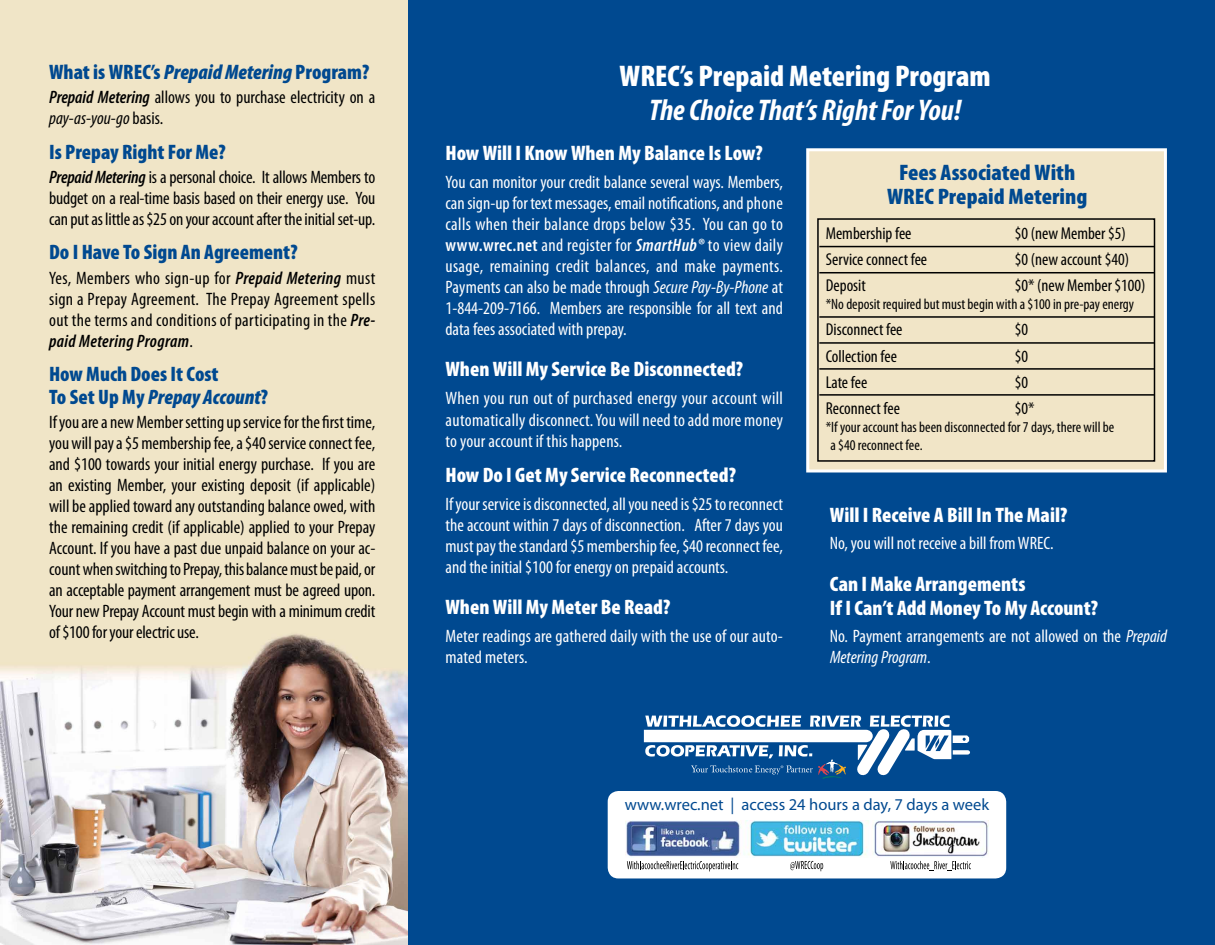
<style>
.page{position:relative;width:1215px;height:945px;background:#fff}
.page>*{position:absolute;margin:0;border:0;box-sizing:border-box;transform-origin:0 0}
.t1{font:900 condensed 30px "Myriad Pro";color:#fff}
.t2{font:italic 700 condensed 30px "Myriad Pro";color:#fff}
.t3{font:900 condensed 22.5px/24px "Myriad Pro";color:#004990;text-align:center;scale:1.04 1}
.t4{font:900 condensed 21px/24px "Myriad Pro";color:#fff}
.t5{font:900 condensed 21px/22.5px "Myriad Pro";color:#004990}
.t6{font:condensed 18px/21px "Myriad Pro";color:#000;text-align:justify}
.t7{font:condensed 18px/21px "Myriad Pro";color:#fff;text-align:justify}
.t8{font:condensed 17.25px "Myriad Pro";color:#000}
.t9{font:16.5px "Myriad Pro";color:#004990}
.t10{font:condensed 15px/18px "Myriad Pro";color:#000}
.s1{font-style:italic}
.s2{font-weight:600;font-style:italic}
.s3{font-weight:600}
</style>
<div class="page">
<img style="left:0;top:0;width:409px;height:945px">
<div style="left:409px;top:0;width:806px;height:945px;background:#004990"></div>
<div style="left:608px;top:791px;width:398px;height:87px;background:#fff;border-radius:11px"></div>
<div style="left:806px;top:148px;width:361px;height:324px;background:#f1e5c7;border:3px solid #fff"></div>
<div style="left:817px;top:218px;width:338px;height:244px;border:2px solid #000"></div>
<hr style="left:819px;top:246px;width:335px;height:1px;background:#000">
<hr style="left:819px;top:342px;width:335px;height:2px;background:#000">
<hr style="left:819px;top:316px;width:335px;height:2px;background:#000">
<hr style="left:819px;top:394px;width:335px;height:2px;background:#000">
<hr style="left:819px;top:272px;width:335px;height:1px;background:#000">
<hr style="left:819px;top:368px;width:335px;height:2px;background:#000">
<svg style="left:644px;top:715px;width:326px;height:64px"></svg>
<img style="left:626px;top:821px;width:362px;height:37px">
<svg style="left:627px;top:861px;width:111px;height:10px"></svg>
<svg style="left:890px;top:861px;width:81px;height:10px"></svg>
<svg style="left:790px;top:861px;width:33px;height:10px"></svg>
<p class="t5" style="left:49px;top:61px;width:322px">What is WREC’s <span class="s1">Prepaid Metering</span> Program?</p>
<p class="t6" style="left:49px;top:87px;width:328px"><span class="s2">Prepaid Metering</span> allows you to purchase electricity on a <span class="s1">pay-as-you-go</span> basis.</p>
<p class="t5" style="left:49px;top:141px;width:178px">Is Prepay Right For Me?</p>
<p class="t6" style="left:49px;top:166px;width:328px"><span class="s2">Prepaid Metering</span> is a personal choice. It allows Members to budget on a real-time basis based on their energy use. You can putaslittleas$25on youraccountafter theinitialset-up.</p>
<p class="t5" style="left:49px;top:242px;width:250px">Do I Have To Sign An Agreement?</p>
<p class="t6" style="left:49px;top:267px;width:328px">Yes, Members who sign-up for <span class="s2">Prepaid Metering</span> must sign a Prepay Agreement. The Prepay Agreement spells out the terms and conditions of participating in the <span class="s2">Pre&shy;paid Metering Program</span>.</p>
<p class="t5" style="left:49px;top:363px;width:221px">How Much Does It Cost<br>To Set Up My <span class="s1">Prepay Account</span>?</p>
<p class="t6" style="left:49px;top:411px;width:328px">Ifyouarea newMembersettingupservicefor the first time, youwillpaya$5membershipfee,a$40serviceconnect fee, and $100 towards your initial energy purchase. If you are an existing Member, your existing deposit (if applicable) will be applied toward any outstanding balance owed, with the remaining credit (if applicable) applied to your Prepay Account. If you have a past due unpaid balance on your ac&shy;countwhen switchingtoPrepay,thisbalancemustbepaid,or an acceptable payment arrangement must be agreed upon.<br>Your new Prepay Account must begin with a minimum credit of$100foryourelectricuse.</p>
<h1 class="t1" style="left:620px;top:59px;width:372px">WREC’s Prepaid Metering Program</h1>
<h1 class="t2" style="left:649px;top:91px;width:314px">The Choice That’s Right For You!</h1>
<p class="t4" style="left:446px;top:141px;width:319px">How Will I Know When My Balance Is Low?</p>
<p class="t7" style="left:445px;top:171px;width:339px">You can monitor your credit balance several ways. Members, can sign-upfor textmessages,email notifications,andphone calls when their balance drops below $35. You can go to <span class="s3">www.wrec.net</span> and register for <span class="s2">SmartHub®</span> to view daily usage, remaining credit balances, and make payments.<br>Payments can also be made through <span class="s1">Secure Pay-By-Phone</span> at 1-844-209-7166. Members are responsible for all text and data fees associated with prepay.</p>
<p class="t4" style="left:446px;top:357px;width:299px">When Will My Service Be Disconnected?</p>
<p class="t7" style="left:446px;top:387px;width:339px;line-height:21.6px">When you run out of purchased energy your account will automatically disconnect. You will need to add more money to your account if this happens.</p>
<p class="t4" style="left:446px;top:463px;width:292px">How Do I Get My Service Reconnected?</p>
<p class="t7" style="left:446px;top:493px;width:339px">Ifyourserviceisdisconnected,allyou needis$25toreconnect the account within 7 days of disconnection. After 7 days you mustpaythestandard$5membershipfee,$40reconnect fee, and the initial $100 for energy on prepaid accounts.</p>
<p class="t4" style="left:446px;top:595px;width:226px">When Will My Meter Be Read?</p>
<p class="t7" style="left:446px;top:625px;width:339px">Meter readings are gathered daily with the use of our auto&shy;mated meters.</p>
<p class="t3" style="left:887px;top:161px;width:194px">Fees Associated With<br>WREC Prepaid Metering</p>
<p class="t8" style="left:826px;top:223px;width:87px">Membership fee</p>
<p class="t8" style="left:1015px;top:223px;width:113px">$0 (new Member $5)</p>
<p class="t8" style="left:826px;top:249px;width:103px">Service connect fee</p>
<p class="t8" style="left:1015px;top:249px;width:116px">$0 (new account $40)</p>
<p class="t8" style="left:826px;top:275px;width:42px">Deposit</p>
<p class="t8" style="left:1015px;top:275px;width:132px">$0* (new Member $100)</p>
<p class="t10" style="left:826px;top:295px;width:310px">*No deposit required but must begin with a $100 in pre-pay energy</p>
<p class="t8" style="left:826px;top:319px;width:78px">Disconnect fee</p>
<p class="t8" style="left:1015px;top:319px;width:15px">$0</p>
<p class="t8" style="left:826px;top:346px;width:73px">Collection fee</p>
<p class="t8" style="left:1015px;top:346px;width:15px">$0</p>
<p class="t8" style="left:826px;top:372px;width:43px">Late fee</p>
<p class="t8" style="left:1015px;top:372px;width:15px">$0</p>
<p class="t8" style="left:826px;top:398px;width:76px">Reconnect fee</p>
<p class="t8" style="left:1015px;top:398px;width:21px">$0*</p>
<p class="t10" style="left:830px;top:418px;width:285px;text-indent:-5px">*If your account has been disconnected for 7 days, there will be a $40 reconnect fee.</p>
<p class="t4" style="left:830px;top:503px;width:239px">Will I Receive A Bill In The Mail?</p>
<p class="t7" style="left:830px;top:533px;width:225px">No, you will not receive a bill fromWREC.</p>
<p class="t4" style="left:830px;top:572px;width:270px">Can I Make Arrangements<br>If I Can’t Add Money To My Account?</p>
<p class="t7" style="left:830px;top:626px;width:339px">No. Payment arrangements are not allowed on the <span class="s1">Prepaid<br>Metering Program</span>.</p>
<p class="t9" style="left:625px;top:794px;width:366px">www.wrec.net | access 24 hours a day, 7 days a week</p>
</div>
